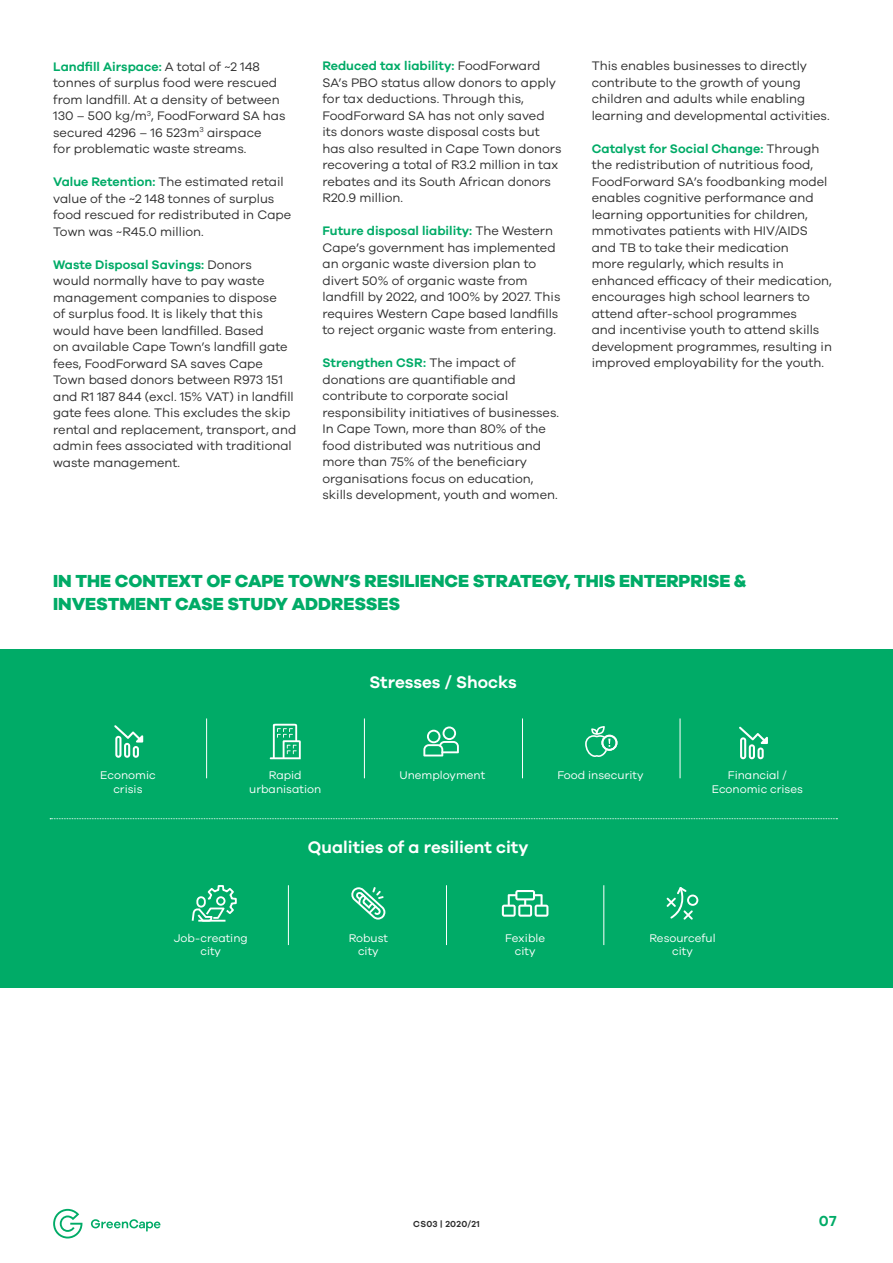
<style>
.page{position:relative;width:893px;height:1263px;background:#fff}
.page>*{position:absolute;margin:0;border:0;box-sizing:border-box;transform-origin:0 0}
.t1{font:700 18px/22.5px "Galano Grotesque Extra";letter-spacing:-.005em;color:#00ab67}
.t2{font:700 17.25px "Galano Grotesque Semi";color:#fff}
.t3{font:700 15px "Galano Grotesque Semi";color:#00ab67}
.t4{font:12.75px/16.5px "Galano Grotesque Regular";color:#2e2e2e}
.t5{font:700 12.75px "Galano Grotesque Semi";color:#00ab67}
.t6{font:11.55px/13.8px "Galano Grotesque Regular";color:#fff;text-align:center}
.t7{font:700 9px "Galano Grotesque Semi";letter-spacing:.025em;color:#2e2e2e}
.s1{font-family:"Galano Grotesque Regular";font-weight:400;color:#2e2e2e}
.s2{font-family:"Galano Grotesque Semi";font-weight:700;color:#00ab67}
</style>
<div class="page">
<svg style="left:53px;top:1209px;width:29px;height:29px"></svg>
<svg style="left:91px;top:1219px;width:69px;height:12px"></svg>
<div style="left:0;top:649px;width:893px;height:338px;background:#00ab67"></div>
<svg style="left:50px;top:818px;width:787px;height:1px"></svg>
<svg style="left:270px;top:724px;width:31px;height:35px"></svg>
<svg style="left:423px;top:726px;width:36px;height:30px"></svg>
<hr style="left:364px;top:718px;width:1px;height:60px;background:#fff">
<hr style="left:522px;top:718px;width:1px;height:60px;background:#fff">
<hr style="left:680px;top:718px;width:1px;height:60px;background:#fff">
<hr style="left:206px;top:718px;width:1px;height:60px;background:#fff">
<svg style="left:114px;top:725px;width:29px;height:33px"></svg>
<svg style="left:351px;top:887px;width:34px;height:32px"></svg>
<hr style="left:603px;top:885px;width:1px;height:60px;background:#fff">
<hr style="left:446px;top:885px;width:1px;height:60px;background:#fff">
<hr style="left:288px;top:885px;width:1px;height:60px;background:#fff">
<svg style="left:502px;top:890px;width:46px;height:27px"></svg>
<svg style="left:667px;top:887px;width:31px;height:32px"></svg>
<svg style="left:191px;top:885px;width:46px;height:37px"></svg>
<svg style="left:585px;top:726px;width:32px;height:31px"></svg>
<svg style="left:739px;top:727px;width:29px;height:32px"></svg>
<p class="t5" style="left:53px;top:58px;width:208px">Landfill Airspace: <span class="s1">A total of ~2 148</span></p>
<p class="t4" style="left:53px;top:74px;width:234px">tonnes of surplus food were rescued from landfill. At a density of between 130 – 500 kg/m<sup>3</sup>, FoodForward SA has secured 4296 – 16 523m<sup>3</sup> airspace<br>for problematic waste streams.</p>
<p class="t4" style="left:53px;top:173px;width:240px"><span class="s2">Value Retention:</span> The estimated retail value of the ~2 148 tonnes of surplus food rescued for redistributed in Cape Town was ~R45.0 million.</p>
<p class="t5" style="left:53px;top:256px;width:200px">Waste Disposal Savings: <span class="s1">Donors</span></p>
<p class="t4" style="left:53px;top:272px;width:245px">would normally have to pay waste management companies to dispose<br>of surplus food. It is likely that this would have been landfilled. Based<br>on available Cape Town’s landfill gate fees, FoodForward SA saves Cape Town based donors between R973 151 and R1 187 844 (excl. 15% VAT) in landfill gate fees alone. This excludes the skip rental and replacement, transport, and admin fees associated with traditional waste management.</p>
<p class="t5" style="left:322px;top:58px;width:219px">Reduced tax liability: <span class="s1">FoodForward</span></p>
<p class="t4" style="left:322px;top:74px;width:241px">SA’s PBO status allow donors to apply for tax deductions. Through this, FoodForward SA has not only saved its donors waste disposal costs but has also resulted in Cape Town donors recovering a total of R3.2 million in tax rebates and its South African donors R20.9 million.</p>
<p class="t5" style="left:322px;top:223px;width:232px">Future disposal liability: <span class="s1">The Western</span></p>
<p class="t4" style="left:322px;top:239px;width:239px">Cape’s government has implemented an organic waste diversion plan to divert 50% of organic waste from landfill by 2022, and 100% by 2027. This requires Western Cape based landfills to reject organic waste from entering.</p>
<p class="t5" style="left:322px;top:355px;width:195px">Strengthen CSR: <span class="s1">The impact of</span></p>
<p class="t4" style="left:322px;top:371px;width:238px">donations are quantifiable and contribute to corporate social responsibility initiatives of businesses.<br>In Cape Town, more than 80% of the food distributed was nutritious and more than 75% of the beneficiary organisations focus on education, skills development, youth and women.</p>
<p class="t4" style="left:592px;top:58px;width:239px">This enables businesses to directly contribute to the growth of young children and adults while enabling learning and developmental activities.</p>
<p class="t5" style="left:592px;top:141px;width:229px">Catalyst for Social Change: <span class="s1">Through</span></p>
<p class="t4" style="left:592px;top:156px;width:242px">the redistribution of nutritious food, FoodForward SA’s foodbanking model enables cognitive performance and learning opportunities for children, mmotivates patients with HIV/AIDS and TB to take their medication<br>more regularly, which results in enhanced efficacy of their medication, encourages high school learners to attend after-school programmes<br>and incentivise youth to attend skills development programmes, resulting in improved employability for the youth.</p>
<h1 class="t1" style="left:53px;top:569px;width:695px">IN THE CONTEXT OF CAPE TOWN’S RESILIENCE STRATEGY, THIS ENTERPRISE &amp;<br>INVESTMENT CASE STUDY ADDRESSES</h1>
<h2 class="t2" style="left:369px;top:671px;width:149px">Stresses / Shocks</h2>
<p class="t6" style="left:100px;top:768px;width:57px">Economic crisis</p>
<p class="t6" style="left:249px;top:768px;width:73px">Rapid urbanisation</p>
<p class="t6" style="left:399px;top:768px;width:87px">Unemployment</p>
<p class="t6" style="left:557px;top:768px;width:88px">Food insecurity</p>
<p class="t6" style="left:712px;top:768px;width:93px">Financial /<br>Economic crises</p>
<h2 class="t2" style="left:308px;top:836px;width:222px">Qualities of a resilient city</h2>
<p class="t6" style="left:174px;top:930px;width:76px">Job-creating city</p>
<p class="t6" style="left:505px;top:930px;width:41px">Fexible city</p>
<p class="t6" style="left:649px;top:930px;width:68px">Resourceful city</p>
<p class="t6" style="left:349px;top:930px;width:41px">Robust city</p>
<p class="t7" style="left:413px;top:1219px;width:68px">CS03 | 2020/21</p>
<p class="t3" style="left:819px;top:1212px;width:19px">07</p>
</div>
